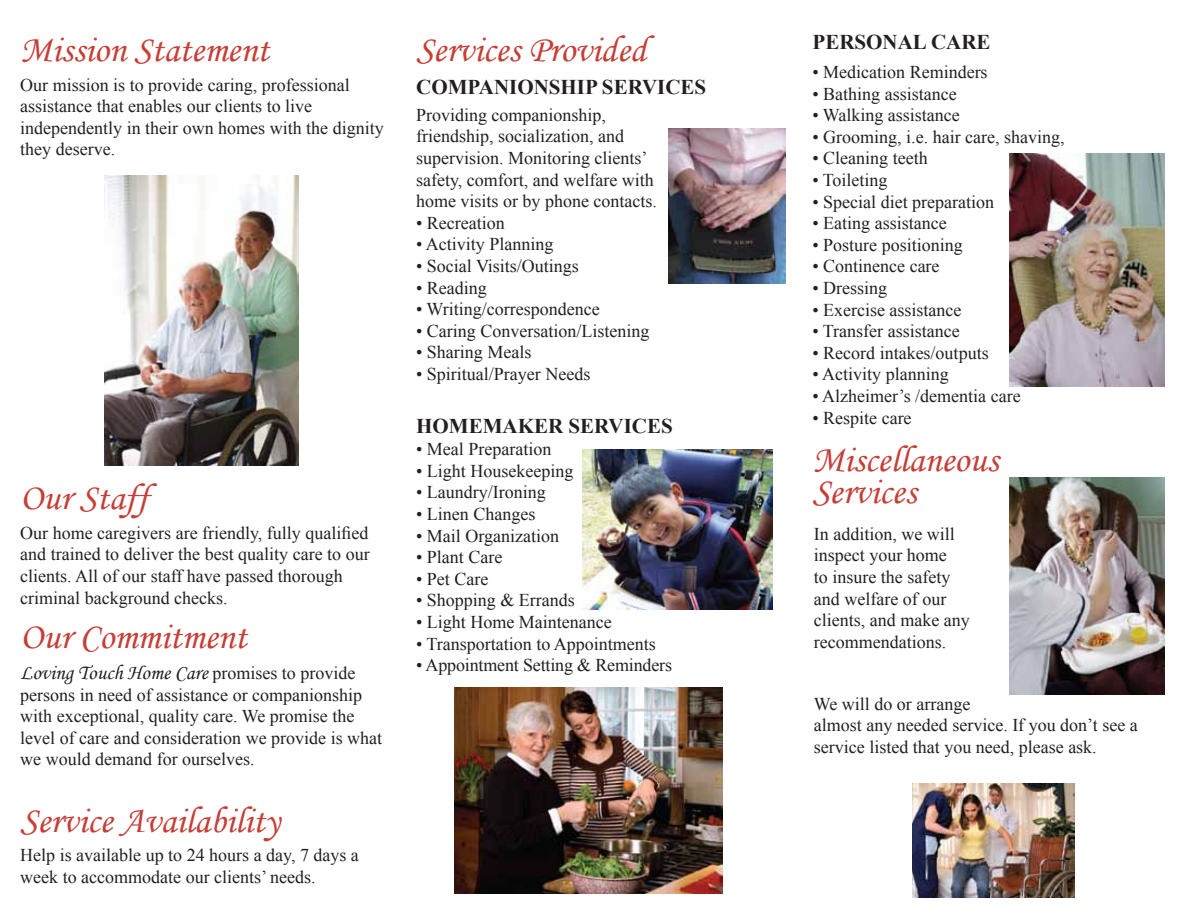
<style>
.page{position:relative;width:1188px;height:918px;background:#fff}
.page>*{position:absolute;margin:0;border:0;box-sizing:border-box;transform-origin:0 0}
.t1{font:37.5px/31.5px "Monotype Corsiva";color:#c63f37}
.t2{font:700 21px "Times New Roman";color:#231f20}
.t3{font:21px "Monotype Corsiva";color:#231f20}
.t4{font:18px/21.6px "Times New Roman";color:#231f20}
.s1{font-family:"Times New Roman";font-size:18px}
</style>
<div class="page">
<img style="left:105px;top:176px;width:193px;height:289px">
<img style="left:669px;top:128px;width:116px;height:155px">
<img style="left:454px;top:687px;width:269px;height:207px">
<img style="left:1010px;top:153px;width:155px;height:233px">
<img style="left:1010px;top:477px;width:155px;height:218px">
<img style="left:582px;top:449px;width:190px;height:161px">
<img style="left:912px;top:784px;width:162px;height:114px">
<h1 class="t1" style="left:20px;top:34px;width:251px">Mission Statement</h1>
<p class="t4" style="left:20px;top:73px;width:365px">Our mission is to provide caring, professional assistance that enables our clients to live independently in their own homes with the dignity they deserve.</p>
<h1 class="t1" style="left:20px;top:482px;width:130px">Our Staff</h1>
<p class="t4" style="left:20px;top:522px;width:351px">Our home caregivers are friendly, fully qualified and trained to deliver the best quality care to our clients. All of our staff have passed thorough criminal background checks.</p>
<h1 class="t1" style="left:20px;top:620px;width:228px">Our Commitment</h1>
<p class="t3" style="left:20px;top:660px;width:337px">Loving Touch Home Care <span class="s1">promises to provide</span></p>
<p class="t4" style="left:20px;top:684px;width:363px">persons in need of assistance or companionship with exceptional, quality care. We promise the level of care and consideration we provide is what we would demand for ourselves.</p>
<h1 class="t1" style="left:20px;top:805px;width:261px">Service Availability</h1>
<p class="t4" style="left:20px;top:844px;width:340px">Help is available up to 24 hours a day, 7 days a week to accommodate our clients’ needs.</p>
<h1 class="t1" style="left:416px;top:34px;width:232px">Services Provided</h1>
<p class="t2" style="left:416px;top:73px;width:292px">COMPANIONSHIP SERVICES</p>
<p class="t4" style="left:416px;top:104px;width:242px">Providing companionship, friendship, socialization, and supervision. Monitoring clients’ safety, comfort, and welfare with home visits or by phone contacts.</p>
<p class="t4" style="left:416px;top:212px;width:90px">• Recreation</p>
<p class="t4" style="left:416px;top:233px;width:139px">• Activity Planning</p>
<p class="t4" style="left:416px;top:255px;width:164px">• Social Visits/Outings</p>
<p class="t4" style="left:416px;top:276px;width:72px">• Reading</p>
<p class="t4" style="left:416px;top:298px;width:185px">• Writing/correspondence</p>
<p class="t4" style="left:416px;top:320px;width:235px">• Caring Conversation/Listening</p>
<p class="t4" style="left:416px;top:341px;width:117px">• Sharing Meals</p>
<p class="t4" style="left:416px;top:363px;width:176px">• Spiritual/Prayer Needs</p>
<p class="t2" style="left:416px;top:412px;width:258px">HOMEMAKER SERVICES</p>
<p class="t4" style="left:416px;top:438px;width:137px">• Meal Preparation</p>
<p class="t4" style="left:416px;top:460px;width:159px">• Light Housekeeping</p>
<p class="t4" style="left:416px;top:481px;width:131px">• Laundry/Ironing</p>
<p class="t4" style="left:416px;top:503px;width:121px">• Linen Changes</p>
<p class="t4" style="left:416px;top:525px;width:144px">• Mail Organization</p>
<p class="t4" style="left:416px;top:546px;width:88px">• Plant Care</p>
<p class="t4" style="left:416px;top:568px;width:74px">• Pet Care</p>
<p class="t4" style="left:416px;top:589px;width:160px">• Shopping &amp; Errands</p>
<p class="t4" style="left:416px;top:611px;width:197px">• Light Home Maintenance</p>
<p class="t4" style="left:416px;top:633px;width:241px">• Transportation to Appointments</p>
<p class="t4" style="left:416px;top:654px;width:258px">• Appointment Setting &amp; Reminders</p>
<p class="t2" style="left:813px;top:28px;width:179px">PERSONAL CARE</p>
<p class="t4" style="left:812px;top:61px;width:177px">• Medication Reminders</p>
<p class="t4" style="left:812px;top:83px;width:146px">• Bathing assistance</p>
<p class="t4" style="left:812px;top:104px;width:149px">• Walking assistance</p>
<p class="t4" style="left:812px;top:126px;width:254px">• Grooming, i.e. hair care, shaving,</p>
<p class="t4" style="left:812px;top:147px;width:117px">• Cleaning teeth</p>
<p class="t4" style="left:812px;top:169px;width:77px">• Toileting</p>
<p class="t4" style="left:812px;top:191px;width:183px">• Special diet preparation</p>
<p class="t4" style="left:812px;top:212px;width:136px">• Eating assistance</p>
<p class="t4" style="left:812px;top:234px;width:152px">• Posture positioning</p>
<p class="t4" style="left:812px;top:255px;width:129px">• Continence care</p>
<p class="t4" style="left:812px;top:277px;width:76px">• Dressing</p>
<p class="t4" style="left:812px;top:299px;width:151px">• Exercise assistance</p>
<p class="t4" style="left:812px;top:320px;width:149px">• Transfer assistance</p>
<p class="t4" style="left:812px;top:342px;width:178px">• Record intakes/outputs</p>
<p class="t4" style="left:812px;top:363px;width:138px">• Activity planning</p>
<p class="t4" style="left:812px;top:385px;width:210px">• Alzheimer’s /dementia care</p>
<p class="t4" style="left:812px;top:407px;width:101px">• Respite care</p>
<h1 class="t1" style="left:812px;top:444px;width:187px">Miscellaneous<br>Services</h1>
<p class="t4" style="left:814px;top:523px;width:157px">In addition, we will inspect your home<br>to insure the safety and welfare of our clients, and make any recommendations.</p>
<p class="t4" style="left:814px;top:693px;width:326px">We will do or arrange<br>almost any needed service. If you don’t see a service listed that you need, please ask.</p>
</div>
